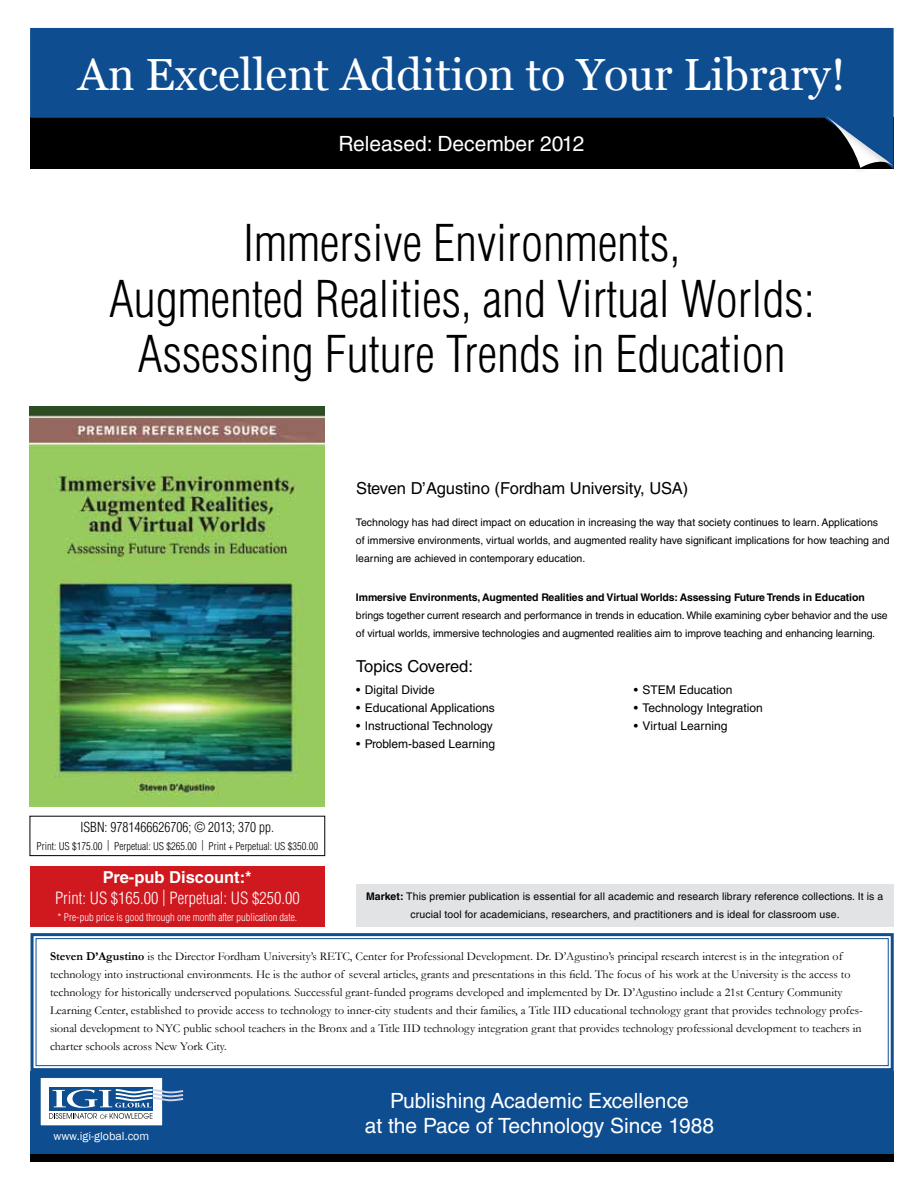
<style>
.page{position:relative;width:918px;height:1188px;background:#fff}
.page>*{position:absolute;margin:0;border:0;box-sizing:border-box;transform-origin:0 0}
.t1{font:300 condensed 49.5px/55.5px "Helvetica LT Std";color:#000;text-align:center}
.t2{font:45px "Vani";color:#fff}
.t3{font:21px/25.2px "Helvetica LT Std";color:#fff;text-align:center}
.t4{font:16.5px "Helvetica LT Std";color:#000}
.t5{font:300 condensed 16.5px "Helvetica LT Std";color:#fff}
.t6{font:700 16.5px "Helvetica LT Std";color:#fff}
.t7{font:300 condensed 13.5px "Helvetica LT Std";color:#000}
.t8{font:12px/18px "Garamond";color:#000}
.t9{font:12px "Helvetica LT Std";color:#000}
.t10{font:12px "Franklin Gothic";color:#fff}
.t11{font:10.5px/18px "Helvetica LT Std";color:#000}
.t12{font:700 10.5px "Helvetica LT Std";letter-spacing:-.01em;color:#000}
.t13{font:300 condensed 10.5px "Helvetica LT Std";color:#000}
.t14{font:300 condensed 10.5px "Helvetica LT Std";color:#fff}
.s1{font-weight:700}
</style>
<div class="page">
<div style="left:30px;top:1071px;width:864px;height:83px;background:#0f4d91"></div>
<div style="left:40px;top:1078px;width:123px;height:48px;background:#fff"></div>
<div style="left:40px;top:1077px;width:123px;height:49px;border:1px solid #0e4d90"></div>
<div style="left:49px;top:1087px;width:103px;height:23px;background:#0e4d90"></div>
<svg style="left:49px;top:1089px;width:134px;height:30px"></svg>
<svg style="left:30px;top:28px;width:864px;height:141px;background:#09325f"></svg>
<div style="left:816px;top:111px;width:78px;height:63px;background:#000;opacity:.2"></div>
<svg style="left:824px;top:115px;width:69px;height:53px;background:#2f4d6d"></svg>
<svg style="left:30px;top:933px;width:864px;height:138px"></svg>
<div style="left:36px;top:938px;width:853px;height:128px;border:1px solid #0f4d91"></div>
<img style="left:29px;top:407px;width:296px;height:399px">
<div style="left:30px;top:816px;width:295px;height:40px;border:1px solid #000"></div>
<div style="left:30px;top:866px;width:295px;height:60px;background:#d0181f"></div>
<div style="left:356px;top:884px;width:537px;height:42px;background:#e2e3e4"></div>
<div style="left:30px;top:1154px;width:864px;height:8px;background:#000"></div>
<h2 class="t2" style="left:78px;top:48px;width:769px">An Excellent Addition to Your Library!</h2>
<h3 class="t3" style="left:339px;top:131px;width:247px">Released: December 2012</h3>
<h1 class="t1" style="left:109px;top:215px;width:707px">Immersive Environments,<br>Augmented Realities, and Virtual Worlds:<br>Assessing Future Trends in Education</h1>
<p class="t7" style="left:81px;top:818px;width:195px">ISBN: 9781466626706; © 2013; 370 pp.</p>
<p class="t13" style="left:37px;top:839px;width:283px">Print: US $175.00 | Perpetual: US $265.00 | Print + Perpetual: US $350.00</p>
<h3 class="t6" style="left:103px;top:867px;width:150px">Pre-pub Discount:*</h3>
<h3 class="t5" style="left:55px;top:888px;width:246px">Print: US $165.00 | Perpetual: US $250.00</h3>
<p class="t14" style="left:58px;top:910px;width:241px">* Pre-pub price is good through one month after publication date.</p>
<h3 class="t4" style="left:356px;top:478px;width:334px">Steven D’ Agustino (Fordham University, USA)</h3>
<p class="t11" style="left:356px;top:513px;width:535px">Technology has had direct impact on education in increasing the way that society continues to learn. Applications<br>of immersive environments, virtual worlds, and augmented reality have significant implications for how teaching and learning are achieved in contemporary education.</p>
<p class="t12" style="left:356px;top:590px;width:510px">Immersive Environments, Augmented Realities and Virtual Worlds: Assessing Future Trends in Education</p>
<p class="t11" style="left:356px;top:606px;width:533px">brings together current research and performance in trends in education. While examining cyber behavior and the use of virtual worlds, immersive technologies and augmented realities aim to improve teaching and enhancing learning.</p>
<h3 class="t4" style="left:356px;top:657px;width:118px">Topics Covered:</h3>
<p class="t9" style="left:356px;top:683px;width:80px">• Digital Divide</p>
<p class="t9" style="left:356px;top:701px;width:140px">• Educational Applications</p>
<p class="t9" style="left:356px;top:719px;width:138px">• Instructional Technology</p>
<p class="t9" style="left:356px;top:737px;width:141px">• Problem-based Learning</p>
<p class="t9" style="left:634px;top:683px;width:100px">• STEM Education</p>
<p class="t9" style="left:634px;top:701px;width:130px">• Technology Integration</p>
<p class="t9" style="left:634px;top:719px;width:95px">• Virtual Learning</p>
<p class="t11" style="left:366px;top:887px;width:519px;text-align:center"><span class="s1">Market:</span> This premier publication is essential for all academic and research library reference collections. It is a crucial tool for academicians, researchers, and practitioners and is ideal for classroom use.</p>
<p class="t8" style="left:50px;top:947px;width:814px"><span class="s1">Steven D’Agustino</span> is the Director Fordham University’s RETC, Center for Professional Development. Dr. D’Agustino’s principal research interest is in the integration of technology into instructional environments. He is the author of several articles, grants and presentations in this field. The focus of his work at the University is the access to technology for historically underserved populations. Successful grant-funded programs developed and implemented by Dr. D’Agustino include a 21st Century Community Learning Center, established to provide access to technology to inner-city students and their families, a Title IID educational technology grant that provides technology profes&shy;sional development to NYC public school teachers in the Bronx and a Title IID technology integration grant that provides technology professional development to teachers in charter schools across New York City.</p>
<p class="t10" style="left:53px;top:1128px;width:97px">www.igi-global.com</p>
<h3 class="t3" style="left:365px;top:1088px;width:351px">Publishing Academic Excellence<br>at the Pace of Technology Since 1988</h3>
</div>
